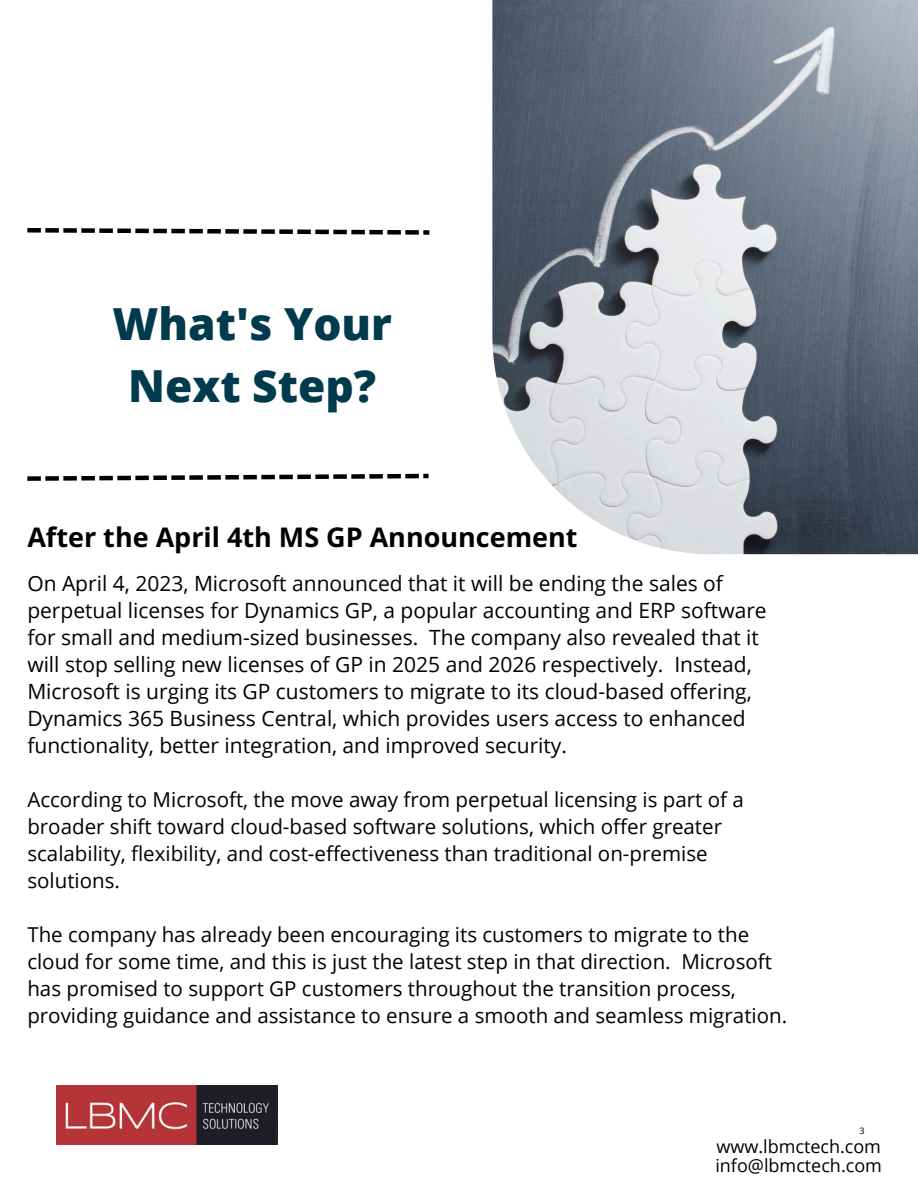
<style>
.page{position:relative;width:918px;height:1188px;background:#fff}
.page>*{position:absolute;margin:0;border:0;box-sizing:border-box;transform-origin:0 0}
.t1{font:800 44.25px/61.8px "Open Sans";color:#003a4d;text-align:center}
.t2{font:700 27px "Open Sans";color:#000}
.t3{font:21px/27px "Open Sans";color:#000}
.t4{font:20.55px/27px "Open Sans";color:#000}
.t5{font:18px "Open Sans";color:#000}
.t6{font:9px "Open Sans";color:#000}
</style>
<div class="page">
<img style="left:492px;top:0;width:426px;height:554px">
<img style="left:57px;top:1086px;width:220px;height:58px">
<svg style="left:27px;top:474px;width:402px;height:7px"></svg>
<svg style="left:27px;top:228px;width:402px;height:7px"></svg>
<h3 class="t1" style="left:113px;top:292px;width:281px">What's Your<br>Next Step?</h3>
<p class="t2" style="left:27px;top:518px;width:552px">After the April 4th MS GP Announcement</p>
<h2 class="t3" style="left:27px;top:570px;width:741px">On April 4, 2023, Microsoft announced that it will be ending the sales of perpetual licenses for Dynamics GP, a popular accounting and ERP software for small and medium-sized businesses. The company also revealed that it will stop selling new licenses of GP in 2025 and 2026 respectively. Instead, Microsoft is urging its GP customers to migrate to its cloud-based offering, Dynamics 365 Business Central, which provides users access to enhanced functionality, better integration, and improved security.</h2>
<h3 class="t4" style="left:27px;top:786px;width:718px">According to Microsoft, the move away from perpetual licensing is part of a broader shift toward cloud-based software solutions, which offer greater scalability, flexibility, and cost-effectiveness than traditional on-premise solutions.</h3>
<h3 class="t4" style="left:27px;top:921px;width:761px">The company has already been encouraging its customers to migrate to the cloud for some time, and this is just the latest step in that direction. Microsoft has promised to support GP customers throughout the transition process, providing guidance and assistance to ensure a smooth and seamless migration.</h3>
<p class="t6" style="left:859px;top:1124px;width:7px">3</p>
<p class="t5" style="left:716px;top:1134px;width:166px">www.lbmctech.com</p>
<p class="t5" style="left:715px;top:1153px;width:168px">info@lbmctech.com</p>
</div>
